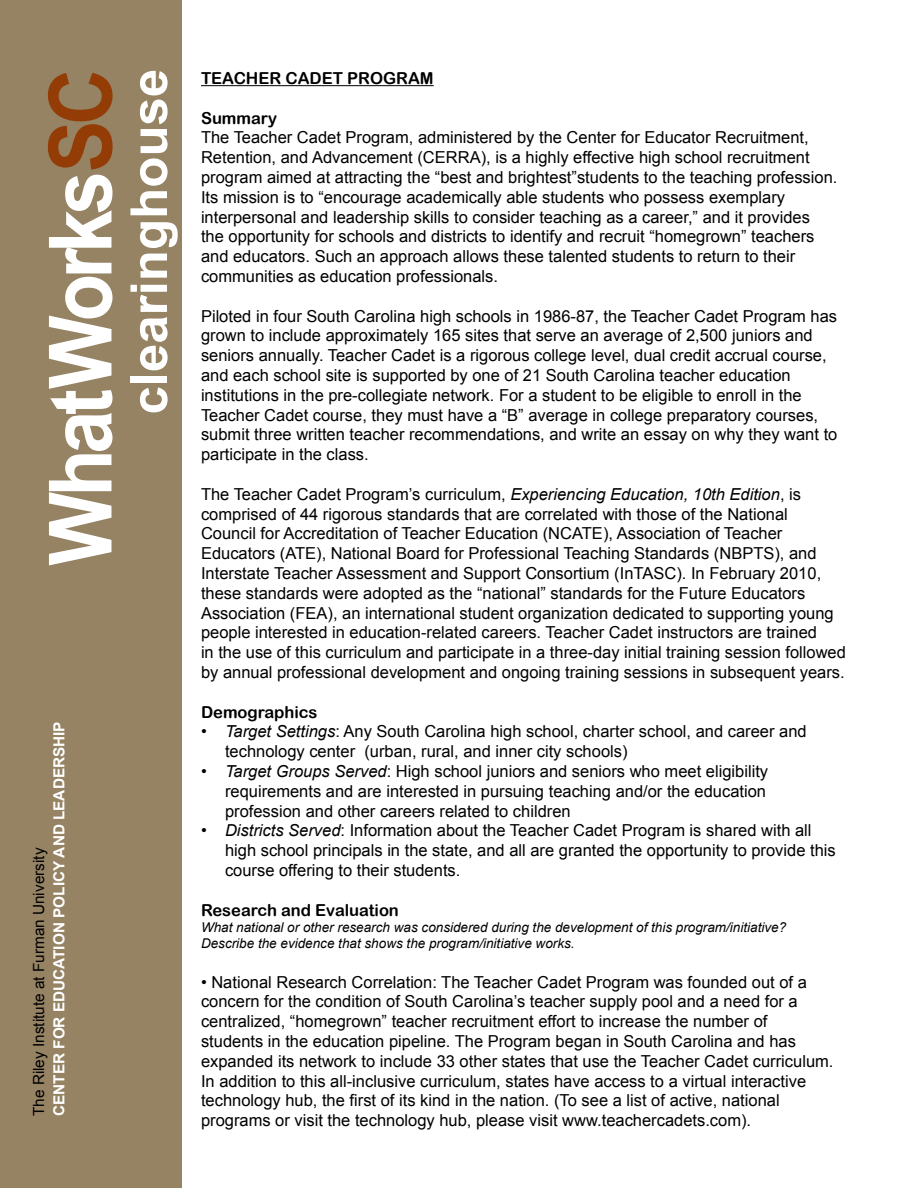
<style>
.page{position:relative;width:918px;height:1188px;background:#fff}
.page>*{position:absolute;margin:0;border:0;box-sizing:border-box;transform-origin:0 0}
.t1{font:700 87.3px "Arial";letter-spacing:-.06em;color:#fff;scale:.89 1}
.t2{font:700 51px "Arial";color:#fff}
.t3{font:16.5px/19.8px "Arial";color:#000}
.t4{font:16.5px "Arial Rounded MT Bold";color:#000}
.t5{font:700 15.3px "Arial";color:#fff}
.t6{font:15.3px "Arial";color:#000}
.t7{font:italic 13.5px/16.2px "Arial";color:#000}
.s1{color:#933c06}
.s2{font-style:italic}
</style>
<div class="page">
<hr style="left:201px;top:85px;width:233px;height:1px;background:#000">
<div style="left:0;top:0;width:181px;height:1188px;background:#958364"></div>
<h1 class="t1" style="left:23px;top:566px;width:560px;rotate:-90deg">WhatWorks<span class="s1">SC</span></h1>
<h2 class="t2" style="left:115px;top:415px;width:347px;rotate:-90deg">clearinghouse</h2>
<p class="t5" style="left:49px;top:1116px;width:396px;rotate:-90deg">CENTER FOR EDUCATION POLICY AND LEADERSHIP</p>
<p class="t6" style="left:29px;top:1116px;width:270px;rotate:-90deg">The Riley Institute at Furman University</p>
<p class="t4" style="left:201px;top:68px;width:234px">TEACHER CADET PROGRAM</p>
<p class="t4" style="left:201px;top:108px;width:78px">Summary</p>
<p class="t3" style="left:201px;top:128px;width:638px">The Teacher Cadet Program, administered by the Center for Educator Recruitment, Retention, and Advancement (CERRA), is a highly effective high school recruitment program aimed at attracting the “best and brightest”students to the teaching profession.<br>Its mission is to “encourage academically able students who possess exemplary interpersonal and leadership skills to consider teaching as a career,” and it provides<br>the opportunity for schools and districts to identify and recruit “homegrown” teachers and educators. Such an approach allows these talented students to return to their communities as education professionals.</p>
<p class="t3" style="left:201px;top:306px;width:638px">Piloted in four South Carolina high schools in 1986-87, the Teacher Cadet Program has grown to include approximately 165 sites that serve an average of 2,500 juniors and seniors annually. Teacher Cadet is a rigorous college level, dual credit accrual course, and each school site is supported by one of 21 South Carolina teacher education institutions in the pre-collegiate network. For a student to be eligible to enroll in the Teacher Cadet course, they must have a “B” average in college preparatory courses, submit three written teacher recommendations, and write an essay on why they want to participate in the class.</p>
<p class="t3" style="left:201px;top:484px;width:646px">The Teacher Cadet Program’s curriculum, <span class="s2">Experiencing Education, 10th Edition</span>, is comprised of 44 rigorous standards that are correlated with those of the National Council for Accreditation of Teacher Education (NCATE), Association of Teacher Educators (ATE), National Board for Professional Teaching Standards (NBPTS), and Interstate Teacher Assessment and Support Consortium (InTASC). In February 2010, these standards were adopted as the “national” standards for the Future Educators Association (FEA), an international student organization dedicated to supporting young people interested in education-related careers. Teacher Cadet instructors are trained<br>in the use of this curriculum and participate in a three-day initial training session followed by annual professional development and ongoing training sessions in subsequent years.</p>
<p class="t4" style="left:201px;top:702px;width:118px">Demographics</p>
<p class="t3" style="left:225px;top:722px;width:583px;text-indent:-24px">• <span class="s2">Target Settings</span>: Any South Carolina high school, charter school, and career and technology center (urban, rural, and inner city schools)</p>
<p class="t3" style="left:225px;top:761px;width:545px;text-indent:-24px">• <span class="s2">Target Groups Served</span>: High school juniors and seniors who meet eligibility requirements and are interested in pursuing teaching and/or the education profession and other careers related to children</p>
<p class="t3" style="left:225px;top:821px;width:612px;text-indent:-24px">• <span class="s2">Districts Served</span>: Information about the Teacher Cadet Program is shared with all high school principals in the state, and all are granted the opportunity to provide this course offering to their students.</p>
<p class="t4" style="left:201px;top:900px;width:199px">Research and Evaluation</p>
<p class="t7" style="left:201px;top:919px;width:587px">What national or other research was considered during the development of this program/initiative?<br>Describe the evidence that shows the program/initiative works.</p>
<p class="t3" style="left:201px;top:972px;width:634px">• National Research Correlation: The Teacher Cadet Program was founded out of a concern for the condition of South Carolina’s teacher supply pool and a need for a centralized, “homegrown” teacher recruitment effort to increase the number of students in the education pipeline. The Program began in South Carolina and has expanded its network to include 33 other states that use the Teacher Cadet curriculum.<br>In addition to this all-inclusive curriculum, states have access to a virtual interactive technology hub, the first of its kind in the nation. (To see a list of active, national programs or visit the technology hub, please visit www.teachercadets.com).</p>
</div>
